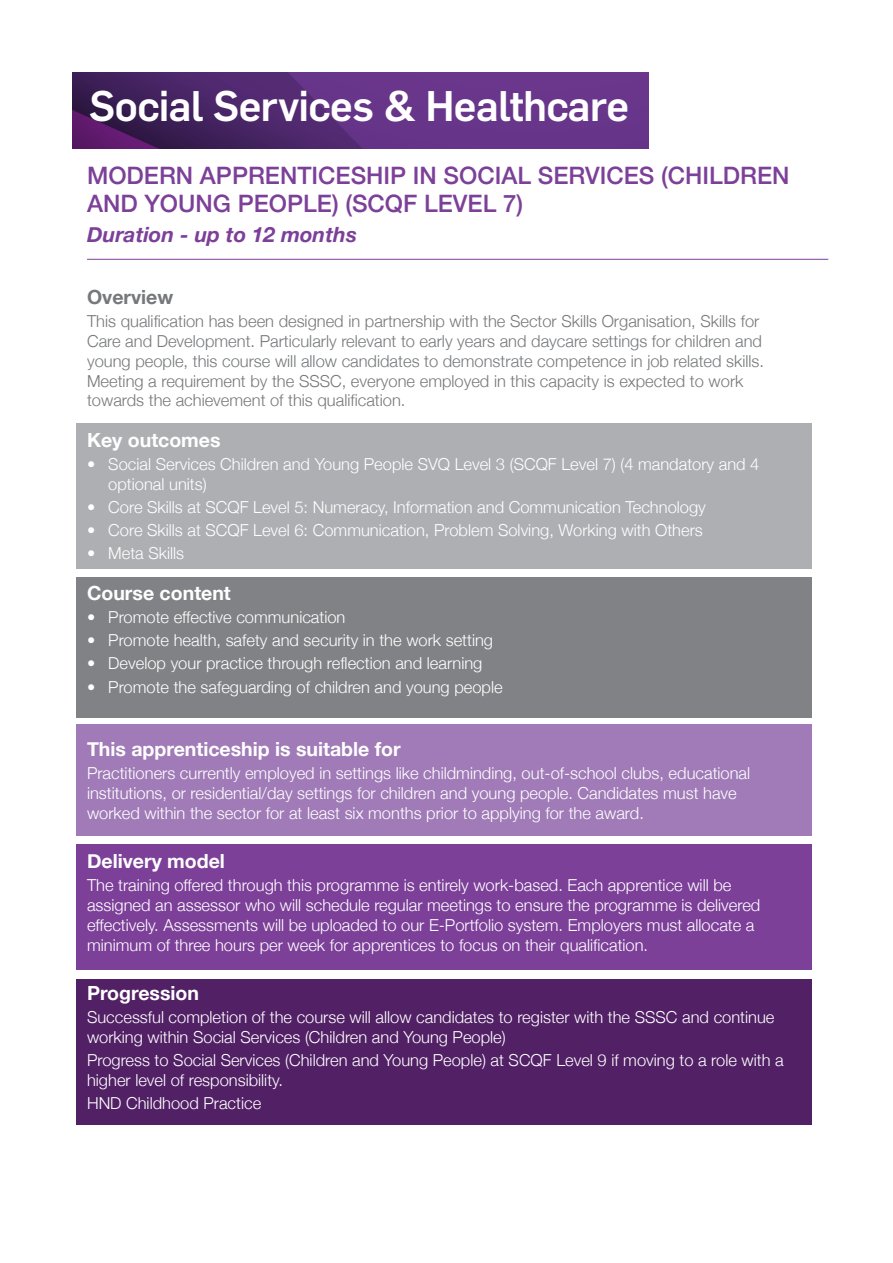
<style>
.page{position:relative;width:893px;height:1263px;background:#fff}
.page>*{position:absolute;margin:0;border:0;box-sizing:border-box;transform-origin:0 0}
.Heading_1{font:500 42px "Flama";letter-spacing:-.015em;color:#fff}
.course_headings_purp{font:500 24px/28.8px "Helvetica Neue";color:#7c4099}
.duration{font:italic 700 21px "Helvetica Neue";color:#7c4099}
.course_overview_head{font:700 19.5px "Helvetica Neue";color:#fff}
.course_overview_head-2{font:700 19.5px "Helvetica Neue";color:#76787b}
.main_course_info{font:300 16.5px/19.8px "Helvetica Neue";color:#fff}
.main_course_info-2{font:300 16.5px/19.8px "Helvetica Neue";color:#76787b}
</style>
<div class="page">
<div style="left:77px;top:578px;width:735px;height:140px;background:#808285"></div>
<div style="left:77px;top:979px;width:735px;height:146px;background:#512065"></div>
<div style="left:77px;top:423px;width:735px;height:146px;background:#aeafb3"></div>
<div style="left:77px;top:724px;width:735px;height:112px;background:#a07bb7"></div>
<div style="left:77px;top:844px;width:735px;height:125px;background:#7c4099"></div>
<hr style="left:87px;top:259px;width:741px;height:1px;background:#7c4099">
<svg style="left:72px;top:72px;width:576px;height:76px;background:#592d78"></svg>
<p class="Heading_1" style="left:89px;top:76px;width:541px">Social Services &amp; Healthcare</p>
<p class="course_headings_purp" style="left:87px;top:159px;width:704px">MODERN APPRENTICESHIP IN SOCIAL SERVICES (CHILDREN<br>AND YOUNG PEOPLE) (SCQF LEVEL 7)</p>
<p class="duration" style="left:87px;top:218px;width:271px">Duration - up to 12 months</p>
<p class="course_overview_head-2" style="left:87px;top:282px;width:88px">Overview</p>
<p class="main_course_info-2" style="left:87px;top:310px;width:678px">This qualification has been designed in partnership with the Sector Skills Organisation, Skills for Care and Development. Particularly relevant to early years and daycare settings for children and young people, this course will allow candidates to demonstrate competence in job related skills.<br>Meeting a requirement by the SSSC, everyone employed in this capacity is expected to work towards the achievement of this qualification.</p>
<p class="course_overview_head" style="left:87px;top:425px;width:135px">Key outcomes</p>
<p class="main_course_info" style="left:108px;top:453px;width:653px;text-indent:-21px">• Social Services Children and Young People SVQ Level 3 (SCQF Level 7) (4 mandatory and 4 optional units)</p>
<p class="main_course_info" style="left:87px;top:496px;width:620px">• Core Skills at SCQF Level 5: Numeracy, Information and Communication Technology</p>
<p class="main_course_info" style="left:87px;top:519px;width:617px">• Core Skills at SCQF Level 6: Communication, Problem Solving, Working with Others</p>
<p class="main_course_info" style="left:87px;top:542px;width:99px">• Meta Skills</p>
<p class="course_overview_head" style="left:87px;top:578px;width:145px">Course content</p>
<p class="main_course_info" style="left:87px;top:606px;width:260px">• Promote effective communication</p>
<p class="main_course_info" style="left:87px;top:629px;width:408px">• Promote health, safety and security in the work setting</p>
<p class="main_course_info" style="left:87px;top:652px;width:397px">• Develop your practice through reflection and learning</p>
<p class="main_course_info" style="left:87px;top:676px;width:417px">• Promote the safeguarding of children and young people</p>
<p class="course_overview_head" style="left:87px;top:734px;width:315px">This apprenticeship is suitable for</p>
<p class="main_course_info" style="left:87px;top:762px;width:665px">Practitioners currently employed in settings like childminding, out-of-school clubs, educational institutions, or residential/day settings for children and young people. Candidates must have worked within the sector for at least six months prior to applying for the award.</p>
<p class="course_overview_head" style="left:87px;top:846px;width:139px">Delivery model</p>
<p class="main_course_info" style="left:87px;top:874px;width:675px">The training offered through this programme is entirely work-based. Each apprentice will be assigned an assessor who will schedule regular meetings to ensure the programme is delivered effectively. Assessments will be uploaded to our E-Portfolio system. Employers must allocate a minimum of three hours per week for apprentices to focus on their qualification.</p>
<p class="course_overview_head" style="left:87px;top:977px;width:113px">Progression</p>
<p class="main_course_info" style="left:87px;top:1006px;width:689px">Successful completion of the course will allow candidates to register with the SSSC and continue working within Social Services (Children and Young People)</p>
<p class="main_course_info" style="left:87px;top:1049px;width:698px">Progress to Social Services (Children and Young People) at SCQF Level 9 if moving to a role with a higher level of responsibility.</p>
<p class="main_course_info" style="left:87px;top:1092px;width:176px">HND Childhood Practice</p>
</div>
